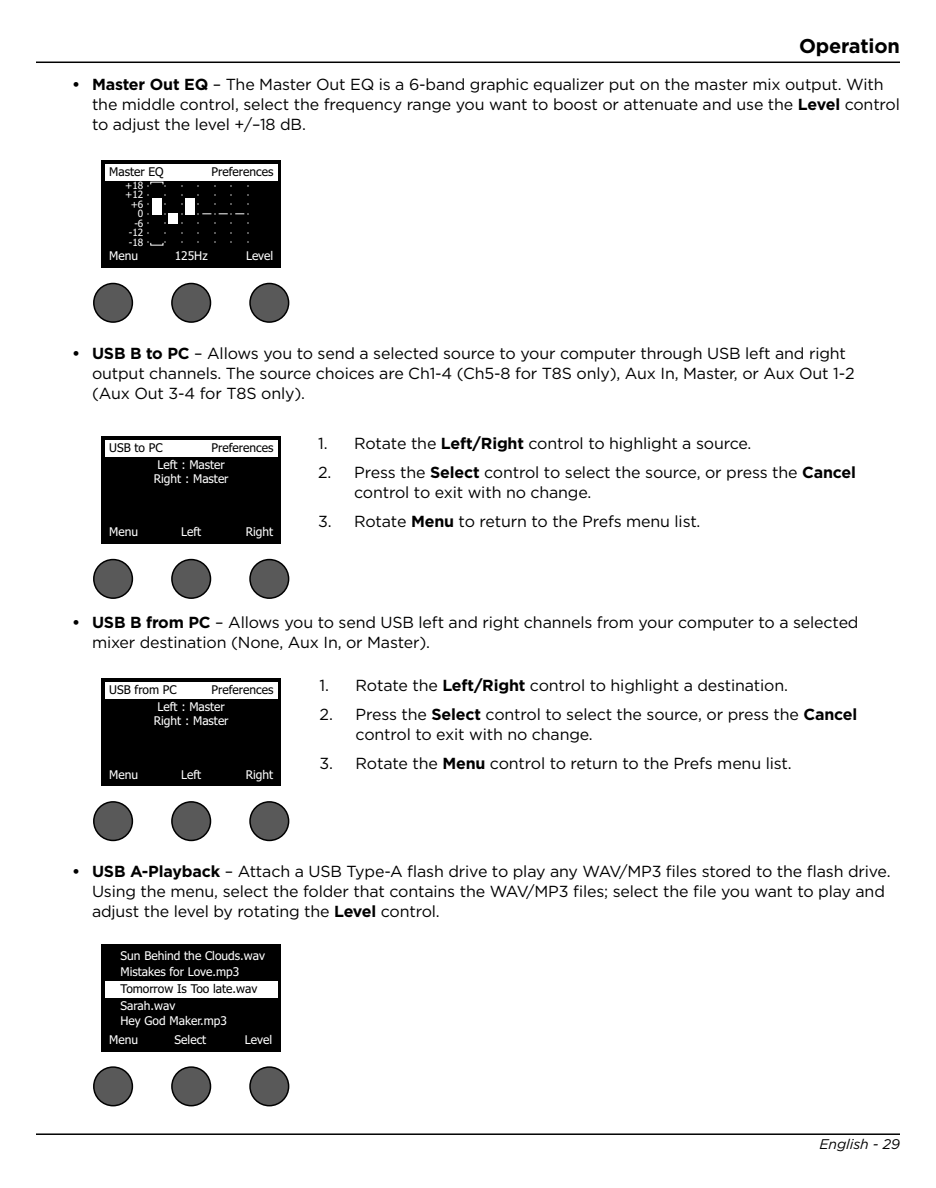
<style>
.page{position:relative;width:936px;height:1188px;background:#fff}
.page>*{position:absolute;margin:0;border:0;box-sizing:border-box;transform-origin:0 0}
.t1{font:700 20px "Gotham";letter-spacing:-.01em;color:#000}
.t2{font:16px/20px "Gotham";letter-spacing:-.01em;color:#000}
.t3{font:italic 14px "Gotham";letter-spacing:-.005em;color:#000}
.t4{font:12px/14px "Tahoma";color:#fff;text-align:center}
.t5{font:12px "Tahoma";color:#000}
.t6{font:10px/9.4px "Tahoma";color:#fff;text-align:right}
.s1{font-weight:700}
</style>
<div class="page">
<hr style="left:36px;top:62px;width:864px;height:1px;background:#000">
<hr style="left:36px;top:1133px;width:864px;height:2px;background:#000">
<div style="left:101px;top:160px;width:180px;height:108px;background:#000"></div>
<div style="left:105px;top:164px;width:173px;height:17px;background:#fff"></div>
<svg style="left:148px;top:182px;width:18px;height:5px"></svg>
<svg style="left:198px;top:213px;width:51px;height:2px"></svg>
<div style="left:185px;top:198px;width:10px;height:17px;background:#fff"></div>
<div style="left:152px;top:198px;width:9px;height:17px;background:#fff"></div>
<div style="left:169px;top:213px;width:9px;height:11px;background:#fff"></div>
<div style="left:172px;top:283px;width:39px;height:39px;background:#595959;border-radius:50%"></div>
<div style="left:171px;top:283px;width:40px;height:40px;border:2px solid #000;border-radius:50%"></div>
<div style="left:250px;top:283px;width:39px;height:39px;background:#595959;border-radius:50%"></div>
<div style="left:249px;top:283px;width:40px;height:40px;border:2px solid #000;border-radius:50%"></div>
<div style="left:94px;top:283px;width:38px;height:39px;background:#595959;border-radius:50%"></div>
<div style="left:93px;top:283px;width:40px;height:40px;border:2px solid #000;border-radius:50%"></div>
<div style="left:101px;top:436px;width:180px;height:108px;background:#000"></div>
<div style="left:105px;top:440px;width:173px;height:17px;background:#fff"></div>
<div style="left:172px;top:560px;width:39px;height:38px;background:#595959;border-radius:50%"></div>
<div style="left:171px;top:559px;width:40px;height:40px;border:2px solid #000;border-radius:50%"></div>
<div style="left:250px;top:560px;width:39px;height:38px;background:#595959;border-radius:50%"></div>
<div style="left:249px;top:559px;width:40px;height:40px;border:2px solid #000;border-radius:50%"></div>
<div style="left:94px;top:560px;width:38px;height:38px;background:#595959;border-radius:50%"></div>
<div style="left:93px;top:559px;width:40px;height:40px;border:2px solid #000;border-radius:50%"></div>
<div style="left:101px;top:678px;width:180px;height:108px;background:#000"></div>
<div style="left:105px;top:682px;width:173px;height:17px;background:#fff"></div>
<div style="left:172px;top:802px;width:39px;height:38px;background:#595959;border-radius:50%"></div>
<div style="left:171px;top:801px;width:40px;height:40px;border:2px solid #000;border-radius:50%"></div>
<div style="left:250px;top:802px;width:39px;height:38px;background:#595959;border-radius:50%"></div>
<div style="left:249px;top:801px;width:40px;height:40px;border:2px solid #000;border-radius:50%"></div>
<div style="left:94px;top:802px;width:38px;height:38px;background:#595959;border-radius:50%"></div>
<div style="left:93px;top:801px;width:40px;height:40px;border:2px solid #000;border-radius:50%"></div>
<div style="left:101px;top:944px;width:180px;height:108px;background:#000"></div>
<div style="left:105px;top:981px;width:173px;height:17px;background:#fff"></div>
<div style="left:172px;top:1067px;width:39px;height:39px;background:#595959;border-radius:50%"></div>
<div style="left:171px;top:1066px;width:40px;height:40px;border:2px solid #000;border-radius:50%"></div>
<div style="left:250px;top:1067px;width:39px;height:39px;background:#595959;border-radius:50%"></div>
<div style="left:249px;top:1066px;width:40px;height:40px;border:2px solid #000;border-radius:50%"></div>
<div style="left:94px;top:1067px;width:38px;height:39px;background:#595959;border-radius:50%"></div>
<div style="left:93px;top:1066px;width:40px;height:40px;border:2px solid #000;border-radius:50%"></div>
<p class="t1" style="left:799px;top:32px;width:102px">Operation</p>
<p class="t2" style="left:92px;top:74px;width:809px;text-indent:-20px"><span class="s1">• Master Out EQ</span> – The Master Out EQ is a 6-band graphic equalizer put on the master mix output. With the middle control, select the frequency range you want to boost or attenuate and use the <span class="s1">Level</span> control to adjust the level +/–18 dB.</p>
<p class="t5" style="left:109px;top:164px;width:56px">Master EQ</p>
<p class="t5" style="left:212px;top:164px;width:63px">Preferences</p>
<p class="t6" style="left:125px;top:181px;width:20px">+18 +12 +6<br>0<br>-6 -12 -18</p>
<p class="t4" style="left:109px;top:250px;width:30px">Menu</p>
<p class="t4" style="left:175px;top:250px;width:35px">125Hz</p>
<p class="t4" style="left:246px;top:250px;width:29px">Level</p>
<p class="t2" style="left:92px;top:343px;width:764px;text-indent:-20px"><span class="s1">• USB B to PC</span> – Allows you to send a selected source to your computer through USB left and right output channels. The source choices are Ch1-4 (Ch5-8 for T8S only), Aux In, Master, or Aux Out 1-2 (Aux Out 3-4 for T8S only).</p>
<p class="t5" style="left:109px;top:440px;width:55px">USB to PC</p>
<p class="t5" style="left:212px;top:440px;width:63px">Preferences</p>
<p class="t4" style="left:154px;top:458px;width:76px">Left : Master<br>Right : Master</p>
<p class="t4" style="left:109px;top:526px;width:30px">Menu</p>
<p class="t4" style="left:181px;top:526px;width:22px">Left</p>
<p class="t4" style="left:246px;top:526px;width:29px">Right</p>
<p class="t2" style="left:318px;top:433px;width:435px">1. Rotate the <span class="s1">Left/Right</span> control to highlight a source.</p>
<p class="t2" style="left:354px;top:462px;width:503px;text-indent:-36px">2. Press the <span class="s1">Select</span> control to select the source, or press the <span class="s1">Cancel </span>control to exit with no change.</p>
<p class="t2" style="left:318px;top:511px;width:384px">3. Rotate <span class="s1">Menu</span> to return to the Prefs menu list.</p>
<p class="t2" style="left:92px;top:612px;width:768px;text-indent:-20px"><span class="s1">• USB B from PC</span> – Allows you to send USB left and right channels from your computer to a selected mixer destination (None, Aux In, or Master).</p>
<p class="t5" style="left:109px;top:682px;width:69px">USB from PC</p>
<p class="t5" style="left:212px;top:682px;width:63px">Preferences</p>
<p class="t4" style="left:154px;top:700px;width:76px">Left : Master<br>Right : Master</p>
<p class="t4" style="left:109px;top:768px;width:30px">Menu</p>
<p class="t4" style="left:181px;top:768px;width:22px">Left</p>
<p class="t4" style="left:246px;top:768px;width:29px">Right</p>
<p class="t2" style="left:320px;top:675px;width:470px">1. Rotate the <span class="s1">Left/Right</span> control to highlight a destination.</p>
<p class="t2" style="left:356px;top:704px;width:503px;text-indent:-36px">2. Press the <span class="s1">Select</span> control to select the source, or press the <span class="s1">Cancel </span>control to exit with no change.</p>
<p class="t2" style="left:320px;top:753px;width:474px">3. Rotate the <span class="s1">Menu</span> control to return to the Prefs menu list.</p>
<p class="t2" style="left:92px;top:861px;width:800px;text-indent:-20px"><span class="s1">• USB A-Playback</span> – Attach a USB Type-A flash drive to play any WAV/MP3 files stored to the flash drive.<br>Using the menu, select the folder that contains the WAV/MP3 files; select the file you want to play and adjust the level by rotating the <span class="s1">Level</span> control.</p>
<p class="t4" style="left:121px;top:949px;width:146px">Sun Behind the Clouds.wav</p>
<p class="t4" style="left:121px;top:966px;width:120px">Mistakes for Love.mp3</p>
<p class="t5" style="left:121px;top:981px;width:138px">Tomorrow Is Too late.wav</p>
<p class="t4" style="left:121px;top:999px;width:56px">Sarah.wav</p>
<p class="t4" style="left:109px;top:1012px;width:119px;line-height:18.6px;text-align:left;text-indent:11px">Hey God Maker.mp3<br>Menu</p>
<p class="t4" style="left:175px;top:1033px;width:33px">Select</p>
<p class="t4" style="left:245px;top:1033px;width:29px">Level</p>
<p class="t3" style="left:819px;top:1135px;width:82px">English - 29</p>
</div>
